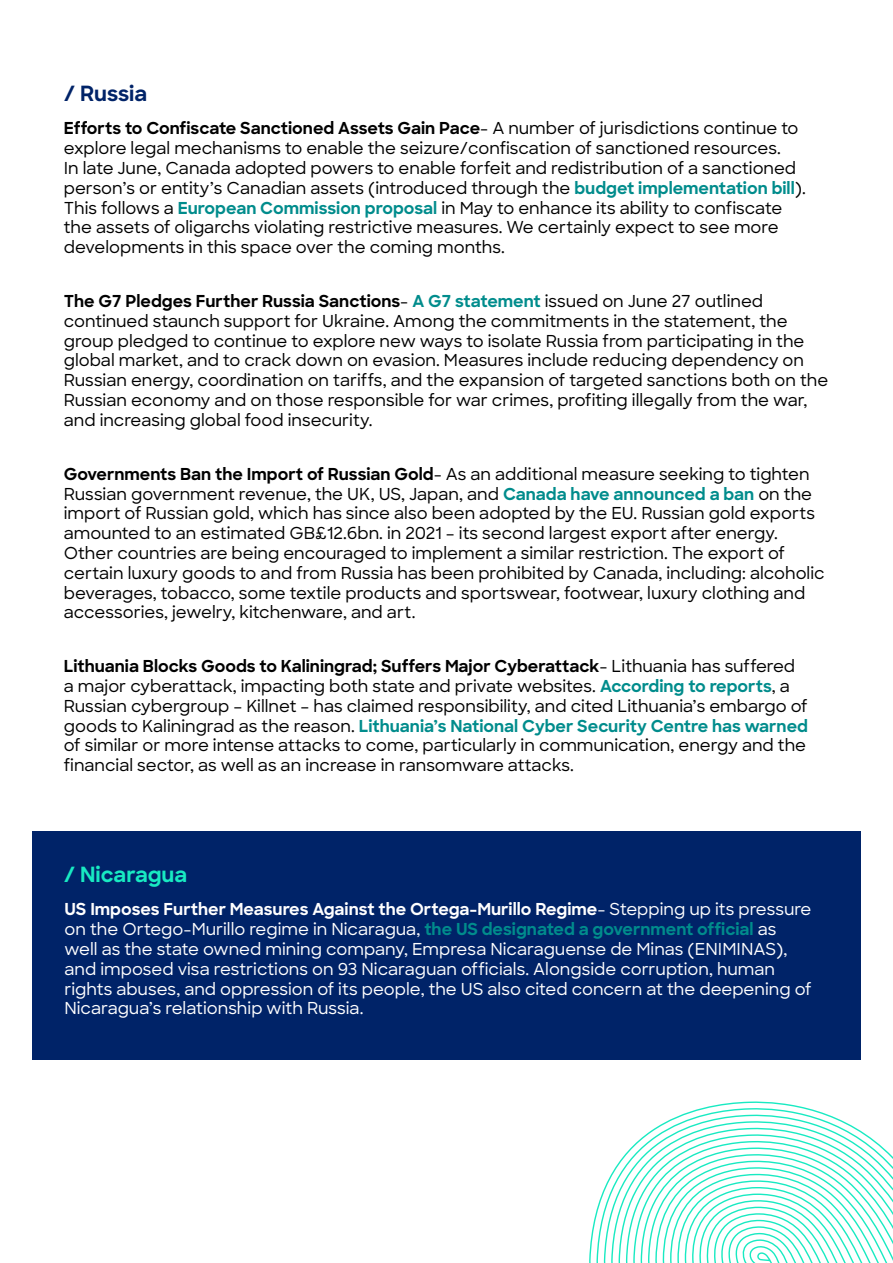
<style>
.page{position:relative;width:893px;height:1263px;background:#fff}
.page>*{position:absolute;margin:0;border:0;box-sizing:border-box;transform-origin:0 0}
.t1{font:700 21px "Sharp Sans";color:#18eac2}
.t2{font:700 21px "Sharp Sans";color:#002368}
.t3{font:500 16.5px/19.8px "Sharp Sans";color:#000}
.t4{font:500 16.5px/19.8px "Sharp Sans";color:#fff}
.s1{font-weight:700}
.s2{font-weight:700;color:#008c8c}
</style>
<div class="page">
<div style="left:33px;top:831px;width:828px;height:229px;background:#002368"></div>
<svg style="left:589px;top:1101px;width:304px;height:162px"></svg>
<p class="t2" style="left:64px;top:78px;width:85px">/ Russia</p>
<p class="t3" style="left:64px;top:118px;width:743px"><span class="s1">Efforts to Confiscate Sanctioned Assets Gain Pace</span>- A number of jurisdictions continue to explore legal mechanisms to enable the seizure/confiscation of sanctioned resources.<br>In late June, Canada adopted powers to enable forfeit and redistribution of a sanctioned person’s or entity’s Canadian assets (introduced through the <span class="s2">budget implementation bill</span>).<br>This follows a <span class="s2">European Commission proposal</span> in May to enhance its ability to confiscate the assets of oligarchs violating restrictive measures. We certainly expect to see more developments in this space over the coming months.</p>
<p class="t3" style="left:64px;top:290px;width:766px"><span class="s1">The G7 Pledges Further Russia Sanctions</span>- <span class="s2">A G7 statement</span> issued on June 27 outlined continued staunch support for Ukraine. Among the commitments in the statement, the group pledged to continue to explore new ways to isolate Russia from participating in the global market, and to crack down on evasion. Measures include reducing dependency on Russian energy, coordination on tariffs, and the expansion of targeted sanctions both on the Russian economy and on those responsible for war crimes, profiting illegally from the war, and increasing global food insecurity.</p>
<p class="t3" style="left:64px;top:463px;width:762px"><span class="s1">Governments Ban the Import of Russian Gold</span>- As an additional measure seeking to tighten Russian government revenue, the UK, US, Japan, and <span class="s2">Canada have announced a ban</span> on the import of Russian gold, which has since also been adopted by the EU. Russian gold exports amounted to an estimated GB£12.6bn. in 2021 – its second largest export after energy.<br>Other countries are being encouraged to implement a similar restriction. The export of certain luxury goods to and from Russia has been prohibited by Canada, including: alcoholic beverages, tobacco, some textile products and sportswear, footwear, luxury clothing and accessories, jewelry, kitchenware, and art.</p>
<p class="t3" style="left:64px;top:655px;width:746px"><span class="s1">Lithuania Blocks Goods to Kaliningrad; Suffers Major Cyberattack</span>- Lithuania has suffered a major cyberattack, impacting both state and private websites. <span class="s2">According to reports</span>, a Russian cybergroup – Killnet – has claimed responsibility, and cited Lithuania’s embargo of goods to Kaliningrad as the reason. <span class="s2">Lithuania’s National Cyber Security Centre has warned </span>of similar or more intense attacks to come, particularly in communication, energy and the financial sector, as well as an increase in ransomware attacks.</p>
<p class="t1" style="left:64px;top:859px;width:125px">/ Nicaragua</p>
<p class="t4" style="left:65px;top:899px;width:749px"><span class="s1">US Imposes Further Measures Against the Ortega-Murillo Regime</span>- Stepping up its pressure on the Ortego-Murillo regime in Nicaragua, <span class="s2">the US designated a government official</span> as well as the state owned mining company, Empresa Nicaraguense de Minas (ENIMINAS), and imposed visa restrictions on 93 Nicaraguan officials. Alongside corruption, human rights abuses, and oppression of its people, the US also cited concern at the deepening of Nicaragua’s relationship with Russia.</p>
</div>
